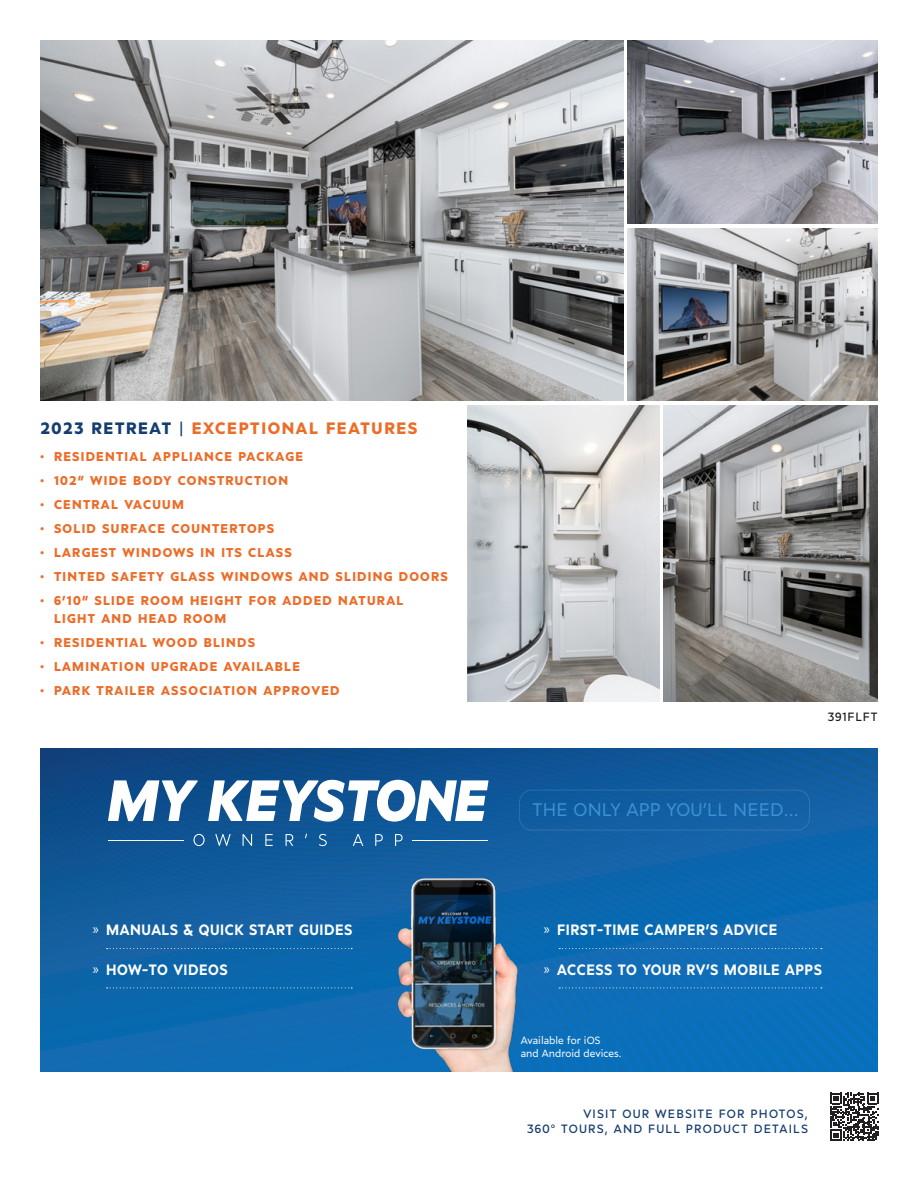
<style>
.page{position:relative;width:918px;height:1188px;background:#fff}
.page>*{position:absolute;margin:0;border:0;box-sizing:border-box;transform-origin:0 0}
.t1{font:18.3px "Marcher";letter-spacing:.01em;color:#3c92d6}
.t2{font:700 16.5px "Marcher";letter-spacing:.1em;color:#eb6d29}
.t3{font:600 15px "Marcher";letter-spacing:.04em;color:#fff;scale:.95 1}
.t4{font:700 12.75px/18px "Marcher";letter-spacing:.1em;color:#ec6c28}
.t5{font:12px "Marcher";letter-spacing:.1em;color:#163d6f}
.t6{font:12px "Marcher";letter-spacing:.075em;color:#231f20}
.t7{font:10.5px "Marcher";color:#fff}
.s1{color:#163d6f}
.s2{font-weight:400;color:#163d6f}
.s3{font-family:"Myriad Pro";font-weight:400}
</style>
<div class="page">
<img style="left:467px;top:405px;width:192px;height:297px">
<img style="left:664px;top:405px;width:214px;height:297px">
<img style="left:41px;top:40px;width:582px;height:361px">
<img style="left:628px;top:40px;width:250px;height:184px">
<img style="left:628px;top:228px;width:250px;height:173px">
<svg style="left:830px;top:1093px;width:48px;height:48px"></svg>
<svg style="left:40px;top:748px;width:838px;height:323px;background:#0e62a7"></svg>
<div style="left:519px;top:790px;width:291px;height:41px;border:1px solid #ede8e3;border-radius:13px"></div>
<svg style="left:108px;top:780px;width:90px;height:41px"></svg>
<svg style="left:208px;top:780px;width:281px;height:42px"></svg>
<svg style="left:193px;top:834px;width:12px;height:12px"></svg>
<svg style="left:215px;top:834px;width:16px;height:12px"></svg>
<svg style="left:243px;top:834px;width:9px;height:12px"></svg>
<svg style="left:265px;top:834px;width:8px;height:12px"></svg>
<svg style="left:286px;top:834px;width:7px;height:12px"></svg>
<svg style="left:319px;top:834px;width:8px;height:12px"></svg>
<svg style="left:353px;top:834px;width:10px;height:12px"></svg>
<svg style="left:375px;top:834px;width:8px;height:12px"></svg>
<svg style="left:395px;top:834px;width:8px;height:12px"></svg>
<hr style="left:109px;top:840px;width:75px;height:1px;background:#fff">
<hr style="left:412px;top:840px;width:75px;height:1px;background:#fff">
<img style="left:397px;top:867px;width:136px;height:204px">
<svg style="left:107px;top:948px;width:245px;height:1px"></svg>
<svg style="left:107px;top:987px;width:245px;height:1px"></svg>
<svg style="left:559px;top:948px;width:263px;height:1px"></svg>
<svg style="left:559px;top:987px;width:263px;height:1px"></svg>
<p class="t2" style="left:40px;top:414px;width:378px"><span class="s1">2023 RETREAT</span> <span class="s2">|</span> EXCEPTIONAL FEATURES</p>
<p class="t4" style="left:40px;top:446px;width:264px">• RESIDENTIAL APPLIANCE PACKAGE</p>
<p class="t4" style="left:40px;top:470px;width:249px">• 102” WIDE BODY CONSTRUCTION</p>
<p class="t4" style="left:40px;top:494px;width:145px">• CENTRAL VACUUM</p>
<p class="t4" style="left:40px;top:518px;width:235px">• SOLID SURFACE COUNTERTOPS</p>
<p class="t4" style="left:40px;top:542px;width:253px">• LARGEST WINDOWS IN ITS CLASS</p>
<p class="t4" style="left:40px;top:566px;width:409px">• TINTED SAFETY GLASS WINDOWS AND SLIDING DOORS</p>
<p class="t4" style="left:54px;top:590px;width:351px;text-indent:-14px">• 6’10” SLIDE ROOM HEIGHT FOR ADDED NATURAL<br>LIGHT AND HEAD ROOM</p>
<p class="t4" style="left:40px;top:632px;width:216px">• RESIDENTIAL WOOD BLINDS</p>
<p class="t4" style="left:40px;top:656px;width:261px">• LAMINATION UPGRADE AVAILABLE</p>
<p class="t4" style="left:40px;top:680px;width:301px">• PARK TRAILER ASSOCIATION APPROVED</p>
<p class="t3" style="left:93px;top:917px;width:275px"><span class="s3">»</span> MANUALS &amp; QUICK START GUIDES</p>
<p class="t3" style="left:93px;top:957px;width:144px"><span class="s3">»</span> HOW-TO VIDEOS</p>
<p class="t6" style="left:828px;top:708px;width:51px">391FLFT</p>
<p class="t1" style="left:533px;top:795px;width:268px">THE ONLY APP YOU’LL NEED...</p>
<p class="t3" style="left:544px;top:917px;width:247px"><span class="s3">»</span> FIRST-TIME CAMPER’S ADVICE</p>
<p class="t3" style="left:544px;top:957px;width:294px"><span class="s3">»</span> ACCESS TO YOUR RV’S MOBILE APPS</p>
<p class="t7" style="left:521px;top:1032px;width:81px">Available for iOS</p>
<p class="t7" style="left:521px;top:1045px;width:103px">and Android devices.</p>
<p class="t5" style="left:583px;top:1104px;width:226px">VISIT OUR WEBSITE FOR PHOTOS,</p>
<p class="t5" style="left:527px;top:1119px;width:282px">360° TOURS, AND FULL PRODUCT DETAILS</p>
</div>
